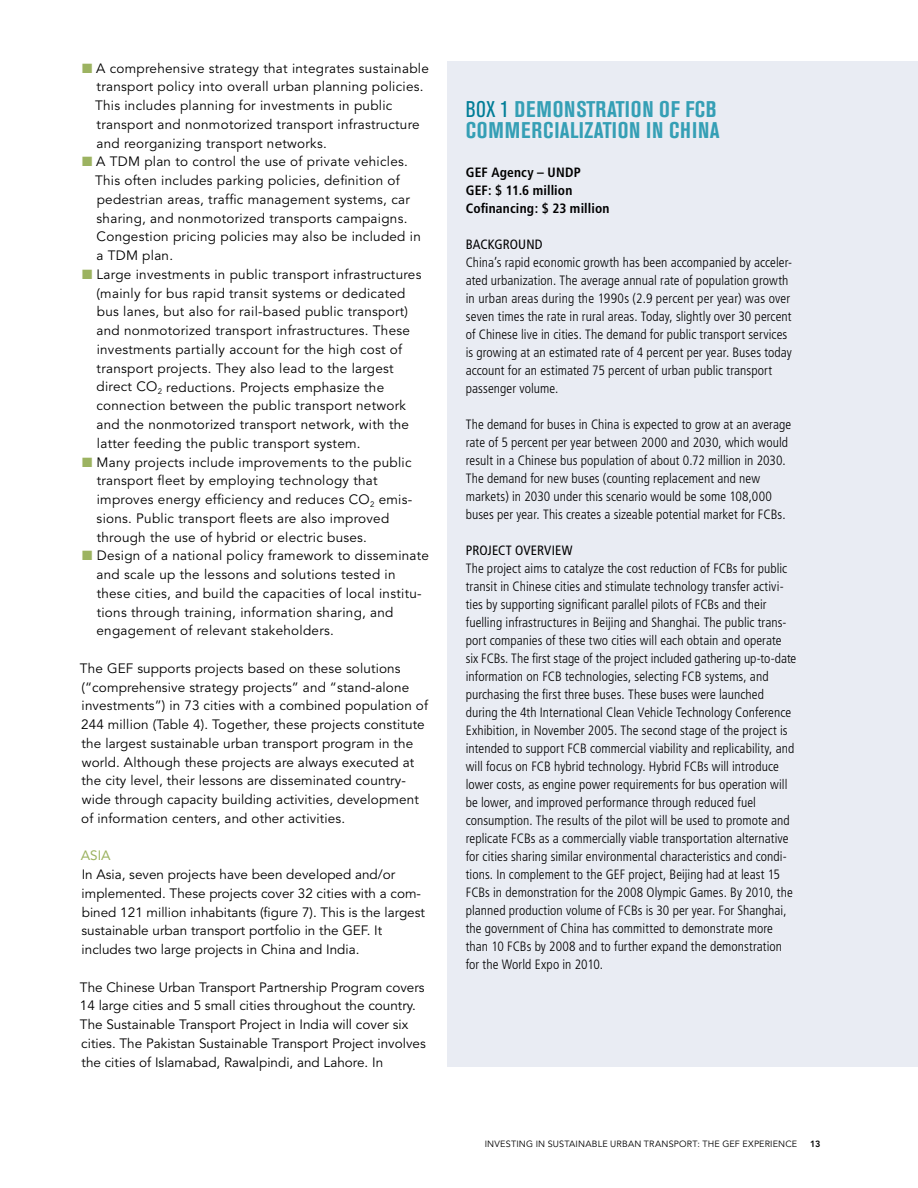
<style>
.page{position:relative;width:918px;height:1188px;background:#fff}
.page>*{position:absolute;margin:0;border:0;box-sizing:border-box;transform-origin:0 0}
.t1{font:700 condensed 22.5px/21px "Akzidenz Grotesk BE";letter-spacing:.035em;color:#359fb5}
.t2{font:300 condensed 13.5px/18px "Frutiger";letter-spacing:.005em;color:#000}
.t3{font:13.5px/18.8px "Avenir";letter-spacing:.02em;color:#000}
.t4{font:13.5px/18.8px "Avenir";color:#000}
.t5{font:700 condensed 13.5px/18px "Frutiger";letter-spacing:.015em;color:#000}
.t6{font:condensed 13.5px "Frutiger";letter-spacing:.01em;color:#000}
.t7{font:13.5px "Avenir";color:#9cb361}
.t8{font:9px "Avenir";letter-spacing:.025em;color:#000}
.t9{font:800 9px "Avenir";color:#000}
.s1{color:#9cb361}
.s2{font-weight:400;color:#007d97}
</style>
<div class="page">
<div style="left:448px;top:61px;width:470px;height:1005px;background:#e9ecf3"></div>
<p class="t3" style="left:95px;top:59px;width:335px;text-indent:-13px"><span class="s1">■</span> A comprehensive strategy that integrates sustainable transport policy into overall urban planning policies.<br>This includes planning for investments in public transport and nonmotorized transport infrastructure and reorganizing transport networks.</p>
<p class="t3" style="left:95px;top:153px;width:327px;text-indent:-13px"><span class="s1">■</span> A TDM plan to control the use of private vehicles.<br>This often includes parking policies, definition of pedestrian areas, traffic management systems, car sharing, and nonmotorized transports campaigns.<br>Congestion pricing policies may also be included in a TDM plan.</p>
<p class="t3" style="left:96px;top:265px;width:327px;text-indent:-14px"><span class="s1">■</span> Large investments in public transport infrastructures (mainly for bus rapid transit systems or dedicated bus lanes, but also for rail-based public transport) and nonmotorized transport infrastructures. These investments partially account for the high cost of transport projects. They also lead to the largest direct CO <sub>2</sub> reductions. Projects emphasize the connection between the public transport network and the nonmotorized transport network, with the latter feeding the public transport system.</p>
<p class="t3" style="left:97px;top:453px;width:317px;text-indent:-15px"><span class="s1">■</span> Many projects include improvements to the public transport fleet by employing technology that improves energy efficiency and reduces CO <sub>2</sub> emis&shy;sions. Public transport fleets are also improved through the use of hybrid or electric buses.</p>
<p class="t3" style="left:96px;top:547px;width:334px;text-indent:-14px"><span class="s1">■</span> Design of a national policy framework to disseminate and scale up the lessons and solutions tested in these cities, and build the capacities of local institu&shy;tions through training, information sharing, and engagement of relevant stakeholders.</p>
<p class="t3" style="left:80px;top:659px;width:350px">The GE F supports projects based on these solutions (“comprehensive strategy projects” and “stand-alone investments”) in 73 cities with a combined population of 244 million (Table 4). Together, these projects constitute the largest sustainable urban transport program in the world. Although these projects are always executed at the city level, their lessons are disseminated country&shy;wide through capacity building activities, development of information centers, and other activities.</p>
<p class="t7" style="left:81px;top:848px;width:18px">Asia</p>
<p class="t4" style="left:82px;top:865px;width:345px">In Asia, seven projects have been developed and/or implemented. These projects cover 32 cities with a com&shy;bined 121 million inhabitants (figure 7). This is the largest sustainable urban transport portfolio in the GEF. It includes two large projects in China and India.</p>
<p class="t4" style="left:80px;top:978px;width:347px">The Chinese U rban Transport Partnership Program covers 14 large cities and 5 small cities throughout the country.<br>The Sustainable Transport Project in India will cover six cities. The Pakistan Sustainable Transport Project involves the cities of Islamabad, Rawalpindi, and Lahore. In</p>
<h1 class="t1" style="left:466px;top:99px;width:255px"><span class="s2">Box 1</span> DEMONSTRATION OF FCB<br>COMMERCIALIZATION IN CHINA</h1>
<p class="t5" style="left:466px;top:164px;width:145px">GEF Agency – UNDP<br>GEF: $ 11.6 million<br>Cofinancing: $ 23 million</p>
<p class="t6" style="left:466px;top:237px;width:78px">BACKGROUND</p>
<p class="t2" style="left:466px;top:254px;width:328px">China’s rapid economic growth has been accompanied by acceler&shy;ated urbanization. The average annual rate of population growth in urban areas during the 1990s (2.9 percent per year) was over seven times the rate in rural areas. Today, slightly over 30 percent of Chinese live in cities. The demand for public transport services is growing at an estimated rate of 4 percent per year. Buses today account for an estimated 75 percent of urban public transport passenger volume.</p>
<p class="t2" style="left:466px;top:416px;width:327px">The demand for buses in China is expected to grow at an average rate of 5 percent per year between 2000 and 2030, which would result in a Chinese bus population of about 0.72 million in 2030.<br>The demand for new buses (counting replacement and new markets) in 2030 under this scenario would be some 108,000 buses per year. This creates a sizeable potential market for FCBs.</p>
<p class="t6" style="left:466px;top:543px;width:108px">PROJECT OVERVIEW</p>
<p class="t2" style="left:466px;top:560px;width:332px">The project aims to catalyze the cost reduction of FCBs for public transit in Chinese cities and stimulate technology transfer activi&shy;ties by supporting significant parallel pilots of FCBs and their fuelling infrastructures in Beijing and Shanghai. The public trans&shy;port companies of these two cities will each obtain and operate six FCBs. The first stage of the project included gathering up-to-date information on FCB technologies, selecting FCB systems, and purchasing the first three buses. These buses were launched during the 4th International Clean Vehicle Technology Conference Exhibition, in November 2005. The second stage of the project is intended to support FCB commercial viability and replicability, and will focus on FCB hybrid technology. Hybrid FCBs will introduce lower costs, as engine power requirements for bus operation will be lower, and improved performance through reduced fuel consumption. The results of the pilot will be used to promote and replicate FCBs as a commercially viable transportation alternative for cities sharing similar environmental characteristics and condi&shy;tions. In complement to the GEF project, Beijing had at least 15<br>FCBs in demonstration for the 2008 Olympic Games. By 2010, the planned production volume of FCBs is 30 per year. For Shanghai, the government of China has committed to demonstrate more than 10 FCBs by 2008 and to further expand the demonstration for the World Expo in 2010.</p>
<p class="t8" style="left:485px;top:1139px;width:314px">Investi ng i n Sustai nable U rban Transport: the GEF Experi ence</p>
<p class="t9" style="left:810px;top:1139px;width:12px">13</p>
</div>
